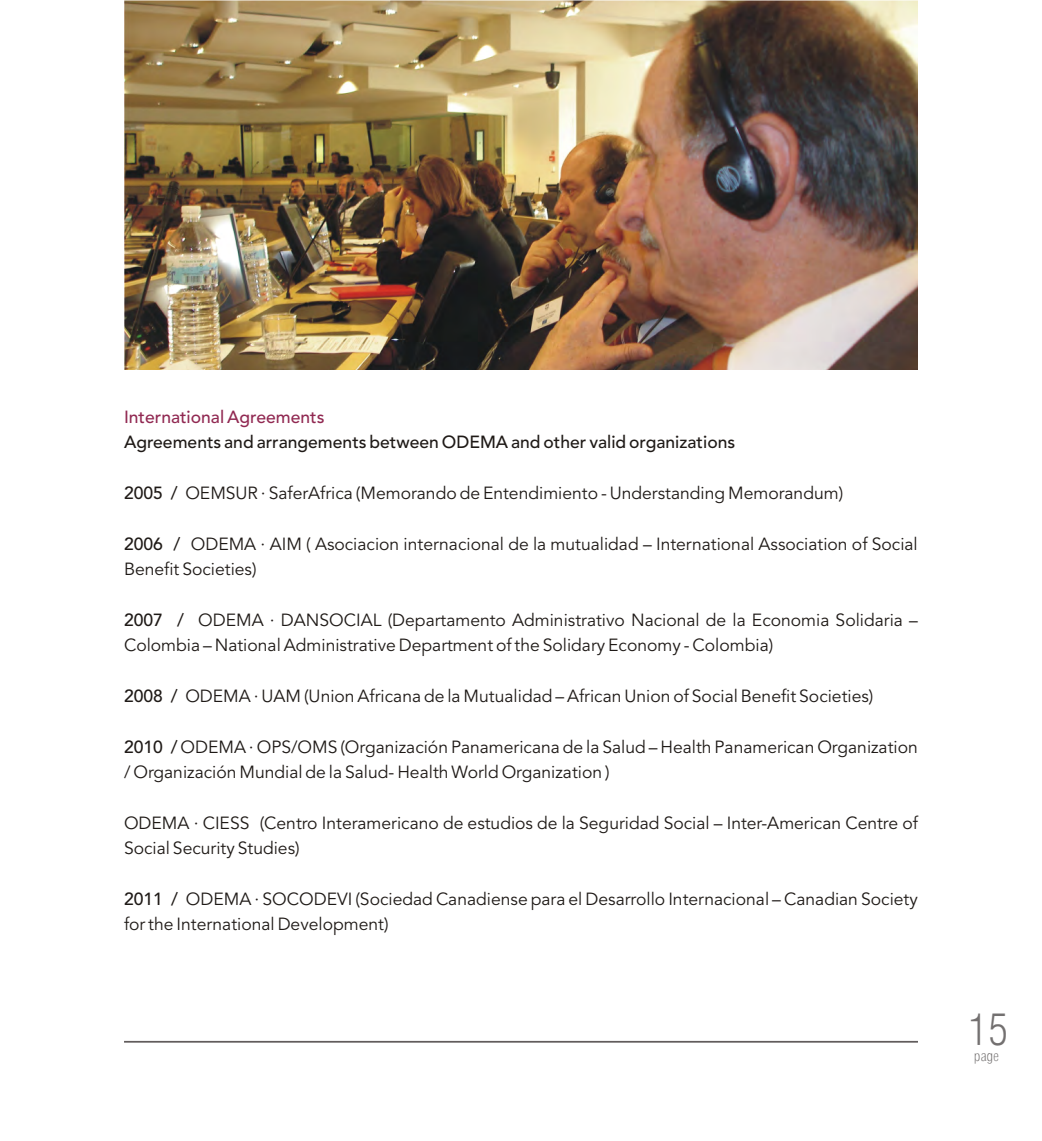
<style>
.page{position:relative;width:1042px;height:1141px;background:#fff}
.page>*{position:absolute;margin:0;border:0;box-sizing:border-box;transform-origin:0 0}
.t1{font:300 condensed 42px "Arena";color:#737070}
.t2{font:17.5px/25.4px "Avenir LT";color:#1f1a17}
.t3{font:500 17.5px "Avenir";color:#1f1a17}
.t4{font:500 17.5px "Avenir";color:#912952}
.t5{font:300 condensed 13.65px "Arena";color:#737070}
.s1{font-family:"Avenir";font-weight:500}
</style>
<div class="page">
<hr style="left:124px;top:1041px;width:794px;height:2px;background:#615c5c">
<img style="left:124px;top:2px;width:794px;height:367px">
<p class="t4" style="left:124px;top:407px;width:202px">International Agreements</p>
<p class="t3" style="left:124px;top:432px;width:613px">Agreements and arrangements between ODEMA and other valid organizations</p>
<p class="t2" style="left:124px;top:482px;width:721px"><span class="s1">2005 /</span> OEMSUR · SaferAfrica (Memorando de Entendimiento - Understanding Memorandum)</p>
<p class="t2" style="left:124px;top:533px;width:795px"><span class="s1">2006 /</span> ODEMA · AIM ( Asociacion internacional de la mutualidad – International Association of Social<br>Benefit Societies)</p>
<p class="t2" style="left:124px;top:609px;width:795px"><span class="s1">2007 /</span> ODEMA · DANSOCIAL (Departamento Administrativo Nacional de la Economia Solidaria –<br>Colombia – National Administrative Department of the Solidary Economy - Colombia)</p>
<p class="t2" style="left:124px;top:685px;width:751px"><span class="s1">2008 /</span> ODEMA · UAM (Union Africana de la Mutualidad – African Union of Social Benefit Societies)</p>
<p class="t2" style="left:124px;top:736px;width:795px"><span class="s1">2010 /</span> ODEMA · OPS/OMS (Organización Panamericana de la Salud – Health Panamerican Organization / Organización Mundial de la Salud- Health World Organization )</p>
<p class="t2" style="left:124px;top:812px;width:795px">ODEMA · CIESS (Centro Interamericano de estudios de la Seguridad Social – Inter-American Centre of<br>Social Security Studies)</p>
<p class="t2" style="left:124px;top:888px;width:795px"><span class="s1">2011 /</span> ODEMA · SOCODEVI (Sociedad Canadiense para el Desarrollo Internacional – Canadian Society for the International Development)</p>
<h1 class="t1" style="left:967px;top:1005px;width:43px">15</h1>
<p class="t5" style="left:974px;top:1049px;width:26px">page</p>
</div>
